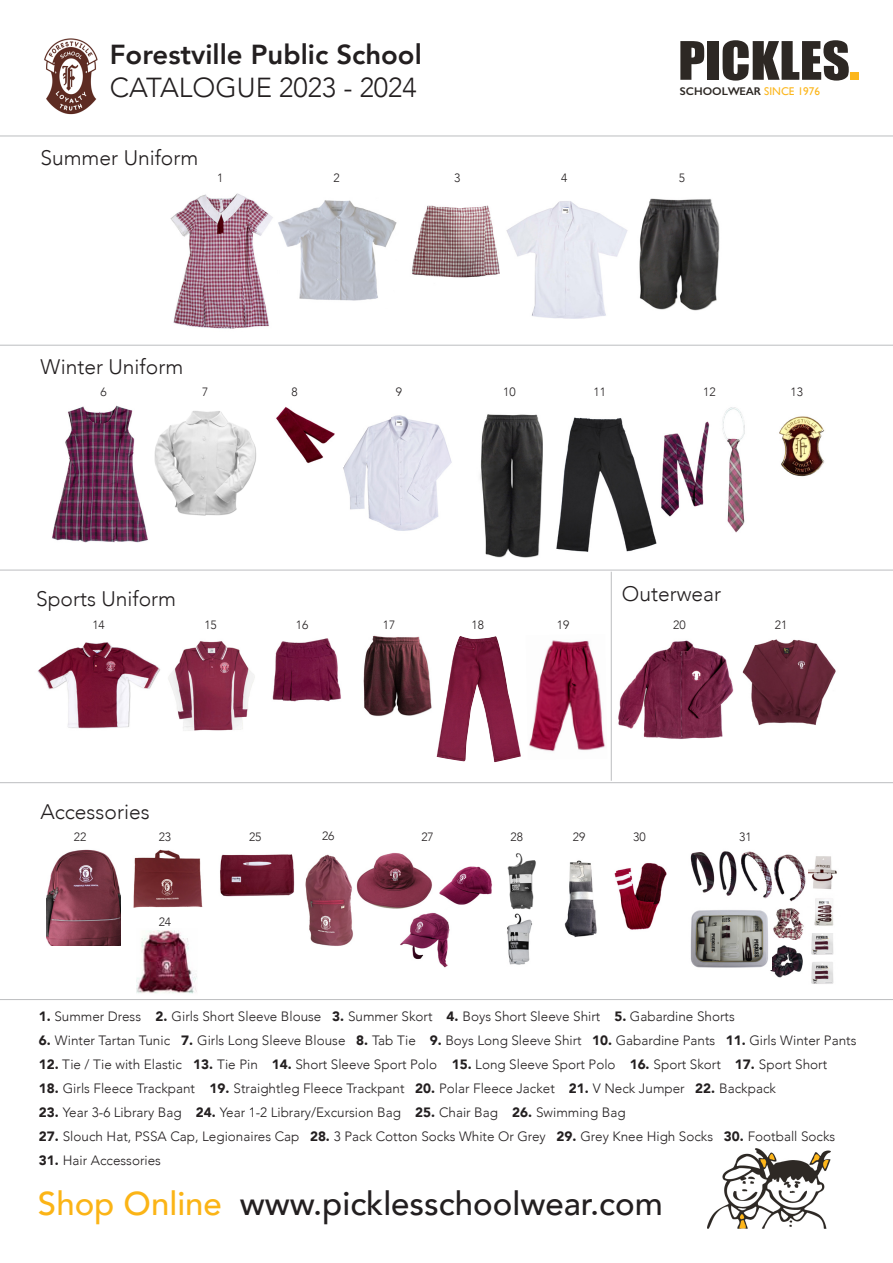
<style>
.page{position:relative;width:893px;height:1263px;background:#fff}
.page>*{position:absolute;margin:0;border:0;box-sizing:border-box;transform-origin:0 0}
.t1{font:48.9px "Impact";color:#2d2824;scale:1.1 1}
.t2{font:500 33px "Avenir";color:#231f20}
.t3{font:800 27.45px "Avenir";color:#231f20}
.t4{font:300 27.45px "Avenir";color:#231f20}
.t5{font:300 21px "Avenir";color:#231f20}
.t6{font:300 13.5px "Avenir";color:#231f20}
.t7{font:300 12px "Avenir";color:#231f20}
.t8{font:600 11.25px "Gill Sans";color:#2d2824}
.s1{color:#fcb61c}
.s2{font-weight:400;color:#fcb61c}
.s3{font-weight:900}
.s4{color:#fbb416}
</style>
<div class="page">
<img style="left:556px;top:417px;width:100px;height:135px">
<hr style="left:0;top:136px;width:893px;height:1px;background:#bcbdc0">
<hr style="left:0;top:345px;width:893px;height:1px;background:#bcbdc0">
<hr style="left:0;top:570px;width:893px;height:1px;background:#bcbdc0">
<hr style="left:0;top:782px;width:893px;height:1px;background:#bcbdc0">
<hr style="left:0;top:999px;width:893px;height:1px;background:#bcbdc0">
<img style="left:707px;top:1148px;width:123px;height:81px">
<img style="left:220px;top:854px;width:75px;height:43px">
<img style="left:343px;top:415px;width:109px;height:116px">
<img style="left:272px;top:638px;width:69px;height:64px">
<img style="left:506px;top:201px;width:122px;height:118px">
<img style="left:47px;top:849px;width:73px;height:97px">
<img style="left:808px;top:856px;width:29px;height:34px">
<img style="left:811px;top:933px;width:23px;height:22px">
<img style="left:811px;top:962px;width:23px;height:22px">
<img style="left:814px;top:898px;width:20px;height:28px">
<img style="left:614px;top:863px;width:53px;height:67px">
<img style="left:276px;top:407px;width:59px;height:57px">
<img style="left:278px;top:200px;width:119px;height:101px">
<img style="left:52px;top:405px;width:96px;height:138px">
<img style="left:133px;top:849px;width:70px;height:59px">
<img style="left:44px;top:38px;width:54px;height:77px">
<img style="left:618px;top:640px;width:116px;height:99px">
<img style="left:305px;top:854px;width:48px;height:92px">
<img style="left:661px;top:421px;width:49px;height:96px">
<img style="left:356px;top:853px;width:76px;height:56px">
<img style="left:37px;top:642px;width:123px;height:87px">
<img style="left:412px;top:205px;width:88px;height:73px">
<img style="left:170px;top:193px;width:103px;height:136px">
<img style="left:741px;top:851px;width:31px;height:48px">
<img style="left:774px;top:854px;width:32px;height:48px">
<img style="left:742px;top:639px;width:94px;height:87px">
<img style="left:779px;top:416px;width:46px;height:61px">
<img style="left:529px;top:640px;width:76px;height:112px">
<img style="left:719px;top:851px;width:18px;height:45px">
<img style="left:690px;top:852px;width:25px;height:41px">
<img style="left:168px;top:641px;width:87px;height:90px">
<img style="left:773px;top:908px;width:31px;height:32px">
<img style="left:770px;top:945px;width:32px;height:33px">
<img style="left:439px;top:866px;width:53px;height:39px">
<img style="left:400px;top:912px;width:50px;height:56px">
<img style="left:480px;top:414px;width:63px;height:144px">
<img style="left:147px;top:405px;width:109px;height:114px">
<img style="left:639px;top:198px;width:81px;height:113px">
<img style="left:363px;top:635px;width:68px;height:82px">
<img style="left:431px;top:636px;width:90px;height:126px">
<hr style="left:611px;top:572px;width:1px;height:209px;background:#bcbdc0">
<img style="left:507px;top:913px;width:25px;height:52px">
<img style="left:507px;top:853px;width:29px;height:57px">
<img style="left:137px;top:930px;width:60px;height:64px">
<img style="left:722px;top:407px;width:23px;height:126px">
<img style="left:690px;top:910px;width:82px;height:59px">
<img style="left:564px;top:860px;width:33px;height:77px">
<p class="t3" style="left:110px;top:33px;width:313px">Forestville Public School</p>
<p class="t4" style="left:110px;top:71px;width:308px">CATALOGUE 2023 - 2024</p>
<h1 class="t1" style="left:678px;top:23px;width:167px">PICKLES<span class="s1">.</span></h1>
<p class="t8" style="left:680px;top:84px;width:142px">SCHOOLWEAR <span class="s2">SINCE 1976</span></p>
<p class="t5" style="left:40px;top:146px;width:159px">Summer Uniform</p>
<p class="t7" style="left:217px;top:171px;width:8px">1</p>
<p class="t7" style="left:334px;top:171px;width:8px">2</p>
<p class="t7" style="left:454px;top:171px;width:8px">3</p>
<p class="t7" style="left:561px;top:171px;width:8px">4</p>
<p class="t7" style="left:679px;top:171px;width:8px">5</p>
<p class="t5" style="left:40px;top:354px;width:144px">Winter Uniform</p>
<p class="t7" style="left:100px;top:385px;width:8px">6</p>
<p class="t7" style="left:202px;top:385px;width:8px">7</p>
<p class="t7" style="left:291px;top:385px;width:8px">8</p>
<p class="t7" style="left:396px;top:385px;width:8px">9</p>
<p class="t7" style="left:503px;top:385px;width:14px">10</p>
<p class="t7" style="left:593px;top:385px;width:14px">11</p>
<p class="t7" style="left:703px;top:385px;width:14px">12</p>
<p class="t7" style="left:790px;top:385px;width:14px">13</p>
<p class="t5" style="left:36px;top:587px;width:142px">Sports Uniform</p>
<p class="t5" style="left:622px;top:581px;width:101px">Outerwear</p>
<p class="t7" style="left:92px;top:618px;width:14px">14</p>
<p class="t7" style="left:383px;top:618px;width:14px">17</p>
<p class="t7" style="left:673px;top:618px;width:14px">20</p>
<p class="t7" style="left:775px;top:618px;width:14px">21</p>
<p class="t7" style="left:204px;top:618px;width:14px">15</p>
<p class="t7" style="left:472px;top:618px;width:14px">18</p>
<p class="t7" style="left:557px;top:618px;width:14px">19</p>
<p class="t7" style="left:296px;top:618px;width:14px">16</p>
<p class="t5" style="left:40px;top:800px;width:111px">Accessories</p>
<p class="t7" style="left:74px;top:829px;width:14px">22</p>
<p class="t7" style="left:159px;top:829px;width:14px">23</p>
<p class="t7" style="left:159px;top:915px;width:14px">24</p>
<p class="t7" style="left:249px;top:829px;width:14px">25</p>
<p class="t7" style="left:322px;top:829px;width:14px">26</p>
<p class="t7" style="left:421px;top:829px;width:14px">27</p>
<p class="t7" style="left:511px;top:829px;width:14px">28</p>
<p class="t7" style="left:573px;top:829px;width:14px">29</p>
<p class="t7" style="left:633px;top:829px;width:14px">30</p>
<p class="t7" style="left:739px;top:829px;width:14px">31</p>
<p class="t6" style="left:39px;top:1009px;width:697px"><span class="s3">1.</span> Summer Dress <span class="s3">2.</span> Girls Short Sleeve Blouse <span class="s3">3.</span> Summer Skort <span class="s3">4.</span> Boys Short Sleeve Shirt <span class="s3">5.</span> Gabardine Shorts</p>
<p class="t6" style="left:39px;top:1033px;width:819px"><span class="s3">6.</span> Winter Tartan Tunic <span class="s3">7.</span> Girls Long Sleeve Blouse <span class="s3">8.</span> Tab Tie <span class="s3">9.</span> Boys Long Sleeve Shirt <span class="s3">10.</span> Gabardine Pants <span class="s3">11.</span> Girls Winter Pants</p>
<p class="t6" style="left:39px;top:1057px;width:790px"><span class="s3">12.</span> Tie / Tie with Elastic <span class="s3">13.</span> Tie Pin <span class="s3">14.</span> Short Sleeve Sport Polo <span class="s3">15.</span> Long Sleeve Sport Polo <span class="s3">16.</span> Sport Skort <span class="s3">17.</span> Sport Short</p>
<p class="t6" style="left:39px;top:1081px;width:739px"><span class="s3">18.</span> Girls Fleece Trackpant <span class="s3">19.</span> Straightleg Fleece Trackpant <span class="s3">20.</span> Polar Fleece Jacket <span class="s3">21.</span> V Neck Jumper <span class="s3">22.</span> Backpack</p>
<p class="t6" style="left:39px;top:1105px;width:588px"><span class="s3">23.</span> Year 3-6 Library Bag <span class="s3">24.</span> Year 1-2 Library/Excursion Bag <span class="s3">25.</span> Chair Bag <span class="s3">26.</span> Swimming Bag</p>
<p class="t6" style="left:39px;top:1129px;width:798px"><span class="s3">27.</span> Slouch Hat, PSSA Cap, Legionaires Cap <span class="s3">28.</span> 3 Pack Cotton Socks White Or Grey <span class="s3">29.</span> Grey Knee High Socks <span class="s3">30.</span> Football Socks</p>
<p class="t6" style="left:39px;top:1153px;width:124px"><span class="s3">31.</span> Hair Accessories</p>
<p class="t2" style="left:38px;top:1174px;width:626px"><span class="s4">Shop Online</span> www.picklesschoolwear.com</p>
</div>
